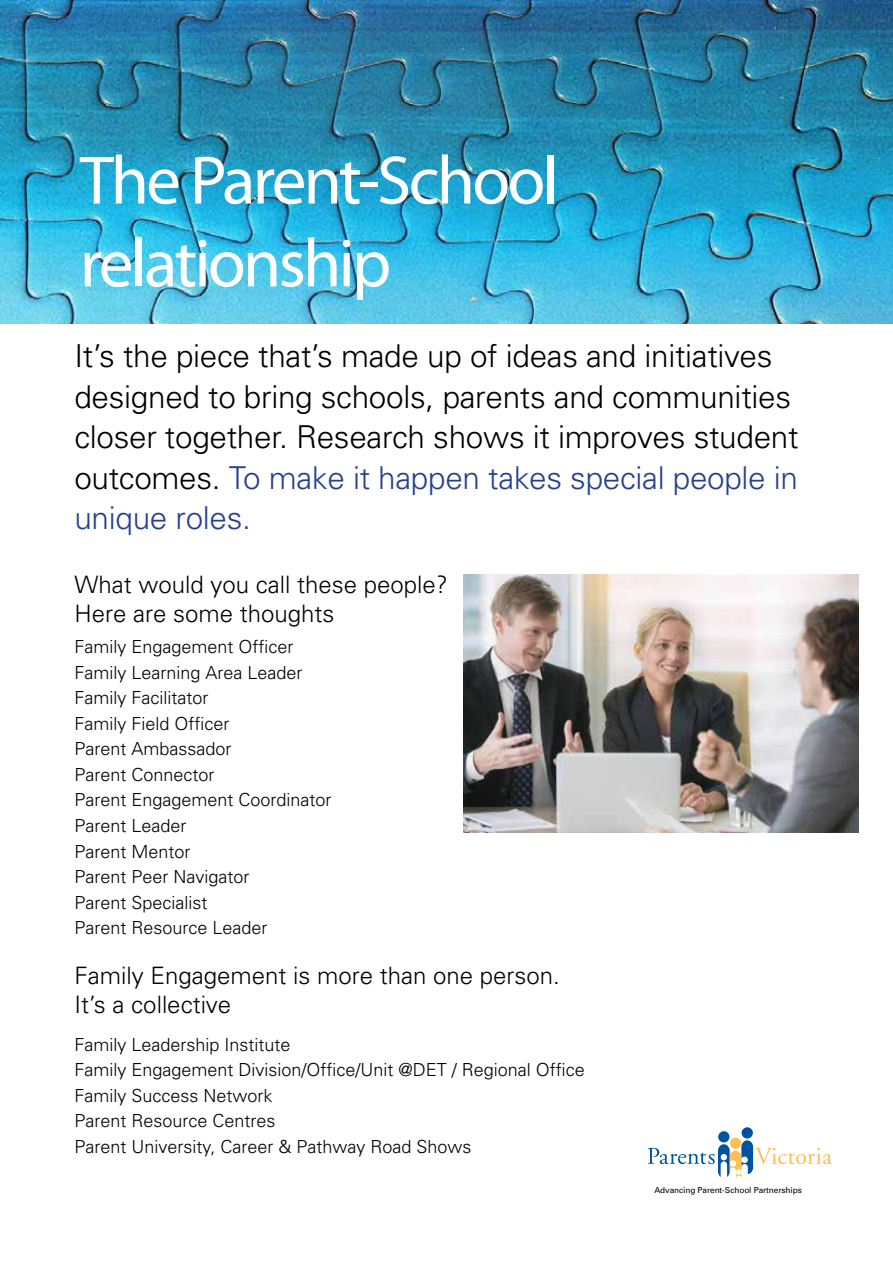
<style>
.page{position:relative;width:893px;height:1263px;background:#fff}
.page>*{position:absolute;margin:0;border:0;box-sizing:border-box;transform-origin:0 0}
.t1{font:69px/82.8px "Myriad Pro";letter-spacing:-.04em;color:#fff}
.t2{font:300 31.5px/40.5px "Univers";letter-spacing:-.01em;color:#000}
.t3{font:300 24px/28.8px "Univers";color:#000}
.t4{font:300 18px/25.5px "Univers";color:#000}
.t5{font:8.25px "Univers";letter-spacing:-.01em;color:#000}
.s1{color:#25408f}
</style>
<div class="page">
<img style="left:463px;top:574px;width:396px;height:258px">
<img style="left:0;top:0;width:893px;height:324px">
<div style="left:742px;top:1127px;width:11px;height:11px;background:#00539f;border-radius:50%"></div>
<div style="left:718px;top:1131px;width:11px;height:11px;background:#00539f;border-radius:50%"></div>
<svg style="left:730px;top:1137px;width:11px;height:12px"></svg>
<svg style="left:648px;top:1140px;width:184px;height:38px"></svg>
<h1 class="t1" style="left:80px;top:138px;width:481px">The Parent-School relationship</h1>
<h2 class="t2" style="left:74px;top:336px;width:726px">It’s the piece that’s made up of ideas and initiatives designed to bring schools, parents and communities closer together. Research shows it improves student outcomes. <span class="s1">To make it happen takes special people in unique roles.</span></h2>
<h3 class="t3" style="left:74px;top:570px;width:375px">What would you call these people?<br>Here are some thoughts</h3>
<p class="t4" style="left:74px;top:634px;width:259px">Family Engagement Officer<br>Family Learning Area Leader<br>Family Facilitator<br>Family Field Officer<br>Parent Ambassador<br>Parent Connector<br>Parent Engagement Coordinator<br>Parent Leader<br>Parent Mentor<br>Parent Peer Navigator<br>Parent Specialist<br>Parent Resource Leader</p>
<h3 class="t3" style="left:74px;top:961px;width:487px">Family Engagement is more than one person.<br>It’s a collective</h3>
<p class="t4" style="left:74px;top:1031px;width:512px">Family Leadership Institute<br>Family Engagement Division/Office/Unit @DET / Regional Office Family Success Network<br>Parent Resource Centres<br>Parent University, Career &amp; Pathway Road Shows</p>
<p class="t5" style="left:654px;top:1185px;width:149px">Advancing Parent-School Partnerships</p>
</div>
